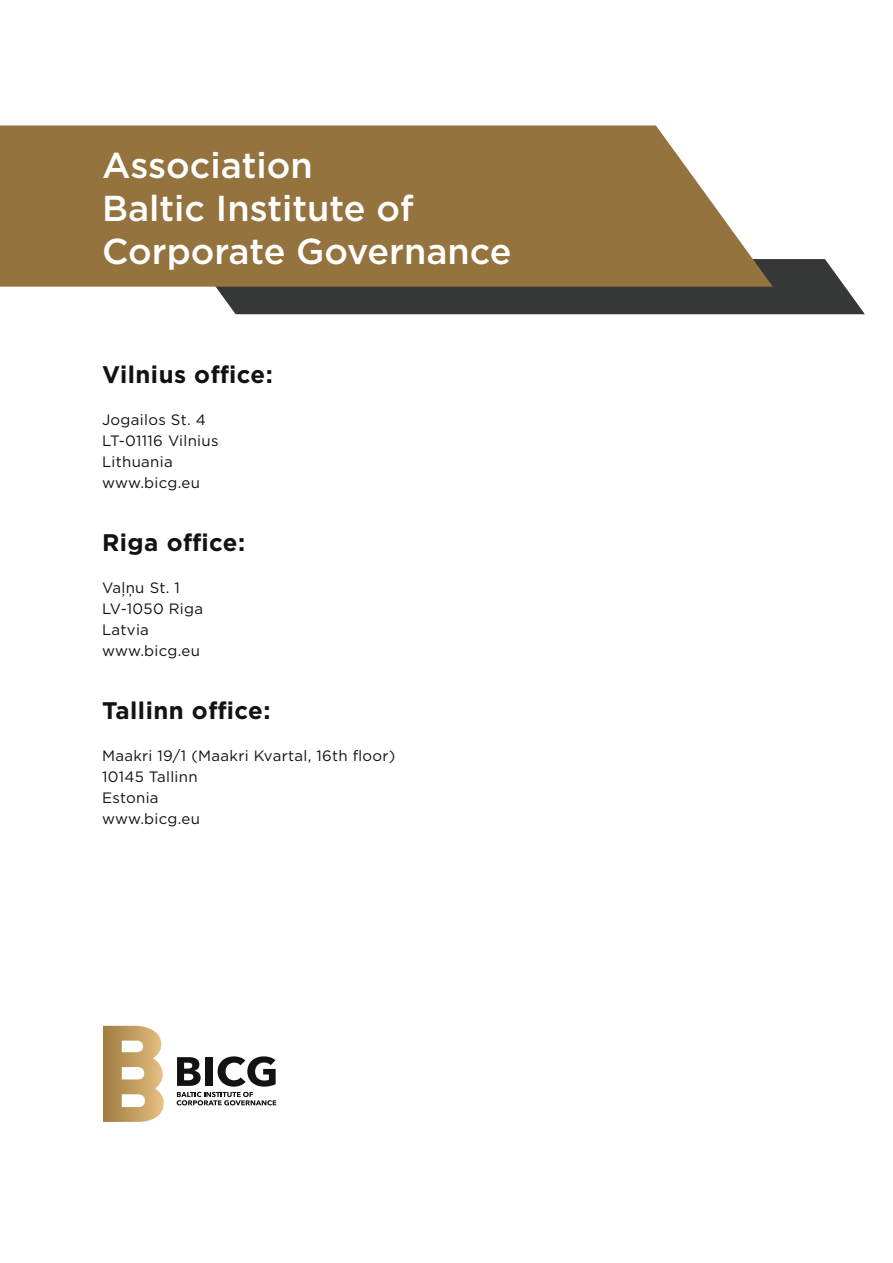
<style>
.page{position:relative;width:893px;height:1263px;background:#fff}
.page>*{position:absolute;margin:0;border:0;box-sizing:border-box;transform-origin:0 0}
.t1{font:500 36px "Gotham";color:#fff}
.Tekstas{font:700 24px "Gotham";letter-spacing:.02em;color:#121212}
.Tekstas-2{font:15px "Gotham";letter-spacing:.02em;color:#121212}
</style>
<div class="page">
<svg style="left:216px;top:259px;width:649px;height:55px;background:#434544"></svg>
<svg style="left:0;top:125px;width:773px;height:162px;background:#9b7d4c"></svg>
<svg style="left:177px;top:1056px;width:99px;height:49px"></svg>
<svg style="left:103px;top:1026px;width:61px;height:96px"></svg>
<p class="t1" style="left:102px;top:141px;width:212px">Association</p>
<p class="t1" style="left:102px;top:185px;width:313px">Baltic Institute of</p>
<p class="t1" style="left:102px;top:228px;width:411px">Corporate Governance</p>
<p class="Tekstas" style="left:102px;top:358px;width:172px">Vilnius office:</p>
<p class="Tekstas-2" style="left:102px;top:410px;width:105px">Jogailos St. 4</p>
<p class="Tekstas-2" style="left:102px;top:431px;width:118px">LT-01116 Vilnius</p>
<p class="Tekstas-2" style="left:102px;top:452px;width:72px">Lithuania</p>
<p class="Tekstas-2" style="left:102px;top:473px;width:99px">www.bicg.eu</p>
<p class="Tekstas" style="left:102px;top:526px;width:145px">Riga office:</p>
<p class="Tekstas-2" style="left:102px;top:578px;width:79px">Vaļņu St. 1</p>
<p class="Tekstas-2" style="left:102px;top:599px;width:103px">LV-1050 Riga</p>
<p class="Tekstas-2" style="left:102px;top:620px;width:48px">Latvia</p>
<p class="Tekstas-2" style="left:102px;top:641px;width:99px">www.bicg.eu</p>
<p class="Tekstas" style="left:102px;top:694px;width:170px">Tallinn office:</p>
<p class="Tekstas-2" style="left:102px;top:746px;width:295px">Maakri 19/1 (Maakri Kvartal, 16th floor)</p>
<p class="Tekstas-2" style="left:102px;top:767px;width:97px">10145 Tallinn</p>
<p class="Tekstas-2" style="left:102px;top:788px;width:58px">Estonia</p>
<p class="Tekstas-2" style="left:102px;top:809px;width:99px">www.bicg.eu</p>
</div>
